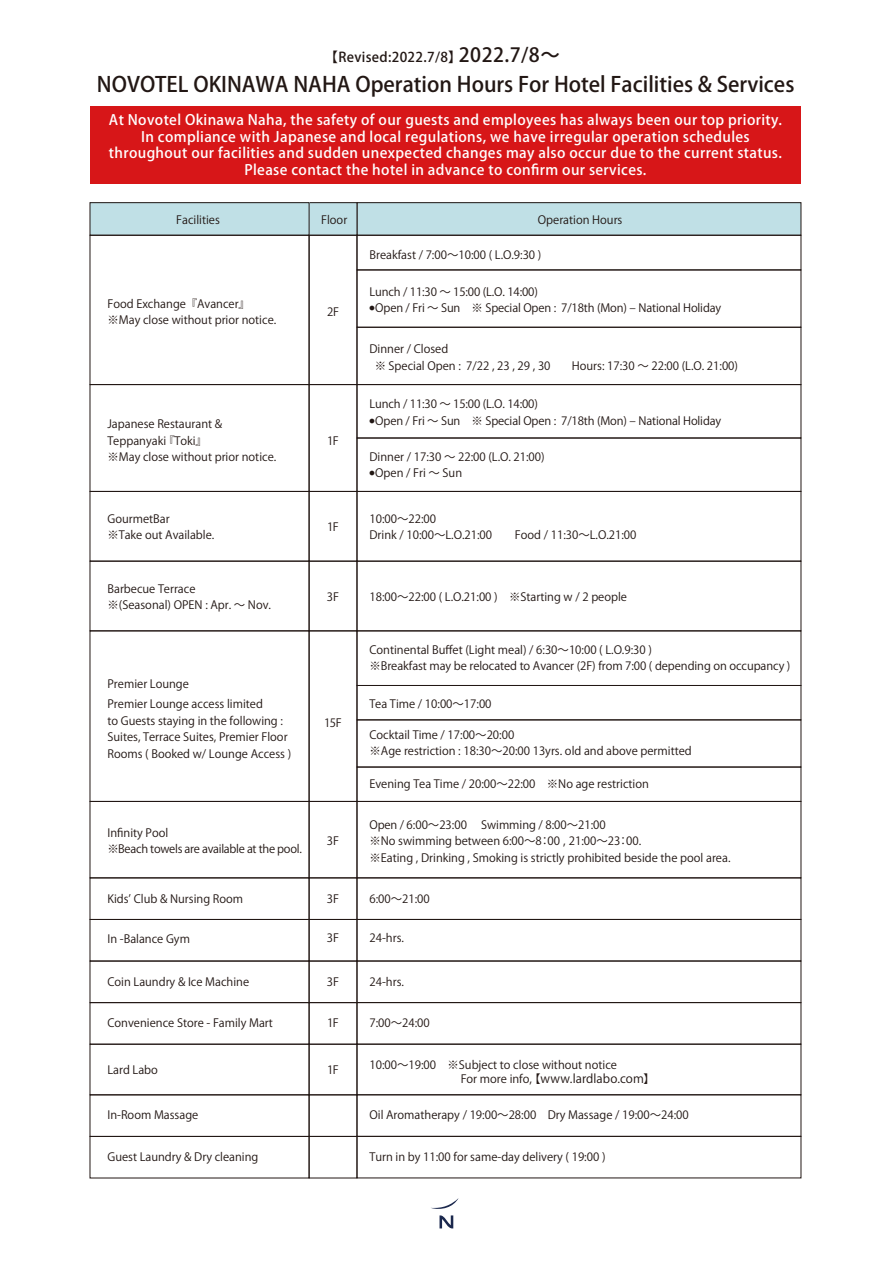
<style>
.page{position:relative;width:893px;height:1263px;background:#fff}
.page>*{position:absolute;margin:0;border:0;box-sizing:border-box;transform-origin:0 0}
.t1{font:500 21px "Koz Go Pr 6 N";color:#221714}
.t2{font:500 14.25px/16.5px "Koz Go Pr 6 N";letter-spacing:.025em;color:#fff;text-align:center}
.t3{font:500 13.5px "Koz Go Pr 6 N";letter-spacing:.025em;color:#221714}
.t4{font:11.4px/16.5px "Koz Go Pr 6 N";color:#221714}
.t5{font:11.4px/16.5px "Koz Go Pr 6 N";letter-spacing:-.025em;color:#221714}
.s1{font-size:19.5px}
.s2{font-size:12px}
</style>
<div class="page">
<div style="left:357px;top:203px;width:444px;height:32px;background:#c0e0e6"></div>
<div style="left:357px;top:202px;width:444px;height:33px;border:1px solid #221714"></div>
<div style="left:309px;top:203px;width:48px;height:32px;background:#c0e0e6"></div>
<div style="left:309px;top:202px;width:48px;height:33px;border:1px solid #221714"></div>
<div style="left:90px;top:203px;width:219px;height:32px;background:#c0e0e6"></div>
<div style="left:90px;top:202px;width:219px;height:33px;border:1px solid #221714"></div>
<div style="left:309px;top:235px;width:48px;height:150px;border:1px solid #221714"></div>
<div style="left:90px;top:235px;width:219px;height:150px;border:1px solid #221714"></div>
<div style="left:357px;top:801px;width:444px;height:77px;border:1px solid #221714"></div>
<div style="left:357px;top:919px;width:444px;height:42px;border:1px solid #221714"></div>
<div style="left:357px;top:961px;width:444px;height:42px;border:1px solid #221714"></div>
<div style="left:357px;top:1002px;width:444px;height:42px;border:1px solid #221714"></div>
<div style="left:357px;top:1044px;width:444px;height:51px;border:1px solid #221714"></div>
<div style="left:357px;top:1094px;width:444px;height:42px;border:1px solid #221714"></div>
<div style="left:357px;top:1136px;width:444px;height:42px;border:1px solid #221714"></div>
<div style="left:309px;top:801px;width:48px;height:77px;border:1px solid #221714"></div>
<div style="left:309px;top:878px;width:48px;height:42px;border:1px solid #221714"></div>
<div style="left:309px;top:919px;width:48px;height:42px;border:1px solid #221714"></div>
<div style="left:309px;top:961px;width:48px;height:42px;border:1px solid #221714"></div>
<div style="left:309px;top:1002px;width:48px;height:42px;border:1px solid #221714"></div>
<div style="left:309px;top:1044px;width:48px;height:51px;border:1px solid #221714"></div>
<div style="left:309px;top:1095px;width:48px;height:41px;border:1px solid #221714"></div>
<div style="left:309px;top:1136px;width:48px;height:42px;border:1px solid #221714"></div>
<div style="left:90px;top:801px;width:219px;height:77px;border:1px solid #221714"></div>
<div style="left:90px;top:919px;width:219px;height:42px;border:1px solid #221714"></div>
<div style="left:90px;top:961px;width:219px;height:42px;border:1px solid #221714"></div>
<div style="left:90px;top:1002px;width:219px;height:42px;border:1px solid #221714"></div>
<div style="left:90px;top:1044px;width:219px;height:51px;border:1px solid #221714"></div>
<div style="left:90px;top:1136px;width:219px;height:42px;border:1px solid #221714"></div>
<div style="left:309px;top:631px;width:48px;height:171px;border:1px solid #221714"></div>
<div style="left:357px;top:685px;width:444px;height:35px;border:1px solid #221714"></div>
<div style="left:357px;top:767px;width:444px;height:35px;border:1px solid #221714"></div>
<div style="left:309px;top:384px;width:48px;height:108px;border:1px solid #221714"></div>
<div style="left:90px;top:384px;width:219px;height:108px;border:1px solid #221714"></div>
<div style="left:357px;top:384px;width:444px;height:54px;border:1px solid #221714"></div>
<div style="left:357px;top:438px;width:444px;height:54px;border:1px solid #221714"></div>
<div style="left:357px;top:235px;width:444px;height:35px;border:1px solid #221714"></div>
<div style="left:357px;top:327px;width:444px;height:58px;border:1px solid #221714"></div>
<div style="left:357px;top:491px;width:444px;height:70px;border:1px solid #221714"></div>
<div style="left:357px;top:561px;width:444px;height:70px;border:1px solid #221714"></div>
<div style="left:309px;top:491px;width:48px;height:70px;border:1px solid #221714"></div>
<div style="left:309px;top:561px;width:48px;height:70px;border:1px solid #221714"></div>
<div style="left:90px;top:491px;width:219px;height:70px;border:1px solid #221714"></div>
<div style="left:90px;top:561px;width:219px;height:70px;border:1px solid #221714"></div>
<svg style="left:431px;top:1198px;width:28px;height:30px"></svg>
<div style="left:90px;top:106px;width:711px;height:77px;background:#d71618"></div>
<p class="t3" style="left:325px;top:49px;width:237px">【Revised:2022.7/8】<span class="s1">2022.7/8～</span></p>
<h1 class="t1" style="left:97px;top:72px;width:699px">NOVOTEL OKINAWA NAHA Operation Hours For Hotel Facilities &amp; Services</h1>
<p class="t2" style="left:109px;top:112px;width:675px">At Novotel Okinawa Naha, the safety of our guests and employees has always been our top priority.<br>In compliance with Japanese and local regulations, we have irregular operation schedules throughout our facilities and sudden unexpected changes may also occur due to the current status.<br>Please contact the hotel in advance to confirm our services.</p>
<p class="t4" style="left:176px;top:211px;width:45px">Facilities</p>
<p class="t4" style="left:321px;top:211px;width:28px">Floor</p>
<p class="t4" style="left:538px;top:211px;width:86px">Operation Hours</p>
<p class="t4" style="left:107px;top:296px;width:170px">Food Exchange 『Avancer』※May close without prior notice.</p>
<p class="t4" style="left:327px;top:304px;width:14px">2F</p>
<p class="t4" style="left:108px;top:416px;width:170px">Japanese Restaurant &amp;<br>Teppanyaki 『Toki』<br>※May close without prior notice.</p>
<p class="t4" style="left:107px;top:510px;width:108px">GourmetBar<br>※Take out Available.</p>
<p class="t4" style="left:107px;top:580px;width:165px">Barbecue Terrace<br>※(Seasonal) OPEN : Apr. ～ Nov.</p>
<p class="t4" style="left:327px;top:432px;width:13px">1F</p>
<p class="t4" style="left:327px;top:519px;width:13px">1F</p>
<p class="t4" style="left:327px;top:589px;width:14px">3F</p>
<p class="t4" style="left:107px;top:676px;width:83px">Premier Lounge</p>
<p class="t4" style="left:107px;top:696px;width:185px">Premier Lounge access limited<br>to Guests staying in the following :<br>Suites, Terrace Suites, Premier Floor Rooms ( Booked w/ Lounge Access )</p>
<p class="t4" style="left:324px;top:715px;width:19px">15F</p>
<p class="t5" style="left:107px;top:825px;width:196px">Infinity Pool<br>※Beach towels are available at the pool.</p>
<p class="t4" style="left:107px;top:891px;width:137px">Kidsʼ Club &amp; Nursing Room</p>
<p class="t4" style="left:107px;top:931px;width:84px">In -Balance Gym</p>
<p class="t4" style="left:107px;top:974px;width:143px">Coin Laundry &amp; Ice Machine</p>
<p class="t4" style="left:107px;top:1015px;width:167px">Convenience Store - Family Mart</p>
<p class="t4" style="left:327px;top:833px;width:14px">3F</p>
<p class="t4" style="left:327px;top:891px;width:14px">3F</p>
<p class="t4" style="left:327px;top:930px;width:14px">3F</p>
<p class="t4" style="left:327px;top:974px;width:14px">3F</p>
<p class="t4" style="left:327px;top:1015px;width:13px">1F</p>
<p class="t4" style="left:369px;top:246px;width:173px">Breakfast / 7:00～10:00 ( L.O.9:30 )</p>
<p class="t4" style="left:369px;top:284px;width:170px">Lunch / 11:30 ～ 15:00 (L.O. 14:00)</p>
<p class="t4" style="left:369px;top:300px;width:353px"><sup>●</sup>Open / Fri ～ Sun　※ Special Open : 7/18th (Mon) ‒ National Holiday</p>
<p class="t4" style="left:375px;top:341px;width:177px;text-indent:-5px">Dinner / Closed<br>※ Special Open : 7/22 , 23 , 29 , 30</p>
<p class="t4" style="left:572px;top:358px;width:168px">Hours: 17:30 ～ 22:00 (L.O. 21:00)</p>
<p class="t4" style="left:369px;top:396px;width:170px">Lunch / 11:30 ～ 15:00 (L.O. 14:00)</p>
<p class="t4" style="left:369px;top:413px;width:353px"><sup>●</sup>Open / Fri ～ Sun　※ Special Open : 7/18th (Mon) ‒ National Holiday</p>
<p class="t4" style="left:369px;top:448px;width:177px">Dinner / 17:30 ～ 22:00 (L.O. 21:00)</p>
<p class="t4" style="left:369px;top:465px;width:94px"><sup>●</sup>Open / Fri ～ Sun</p>
<p class="t4" style="left:369px;top:510px;width:268px">10:00～22:00<br>Drink / 10:00～L.O.21:00　　Food / 11:30～L.O.21:00</p>
<p class="t4" style="left:369px;top:589px;width:259px">18:00～22:00 ( L.O.21:00 )　※Starting w / 2 people</p>
<p class="t4" style="left:369px;top:641px;width:422px">Continental Buffet (Light meal) / 6:30～10:00 ( L.O.9:30 )<br>※Breakfast may be relocated to Avancer (2F) from 7:00 ( depending on occupancy )</p>
<p class="t4" style="left:369px;top:696px;width:124px">Tea Time / 10:00～17:00</p>
<p class="t4" style="left:369px;top:727px;width:324px">Cocktail Time / 17:00～20:00<br>※Age restriction : 18:30～20:00 13yrs. old and above permitted</p>
<p class="t4" style="left:369px;top:776px;width:281px">Evening Tea Time / 20:00～22:00　※No age restriction</p>
<p class="t4" style="left:369px;top:816px;width:362px">Open / 6:00～23:00 Swimming / 8:00～21:00<br>※No swimming between 6:00～8：00 , 21:00～23：00.<br>※Eating , Drinking , Smoking is strictly prohibited beside the pool area.</p>
<p class="t4" style="left:369px;top:891px;width:62px">6:00～21:00</p>
<p class="t4" style="left:369px;top:930px;width:36px">24-hrs.</p>
<p class="t4" style="left:369px;top:974px;width:36px">24-hrs.</p>
<p class="t4" style="left:369px;top:1015px;width:62px">7:00～24:00</p>
<p class="t4" style="left:107px;top:1062px;width:52px">Lard Labo</p>
<p class="t4" style="left:369px;top:1059px;width:287px;line-height:13.5px">10:00～19:00　※Subject to close without notice<br>　　　　　　　　For more info, 【<span class="s2">www.lardlabo.com</span>】</p>
<p class="t4" style="left:327px;top:1062px;width:13px">1F</p>
<p class="t4" style="left:107px;top:1107px;width:92px">In-Room Massage</p>
<p class="t4" style="left:107px;top:1149px;width:152px">Guest Laundry &amp; Dry cleaning</p>
<p class="t4" style="left:369px;top:1107px;width:321px">Oil Aromatherapy / 19:00～28:00　Dry Massage / 19:00～24:00</p>
<p class="t4" style="left:369px;top:1149px;width:238px">Turn in by 11:00 for same-day delivery ( 19:00 )</p>
</div>
